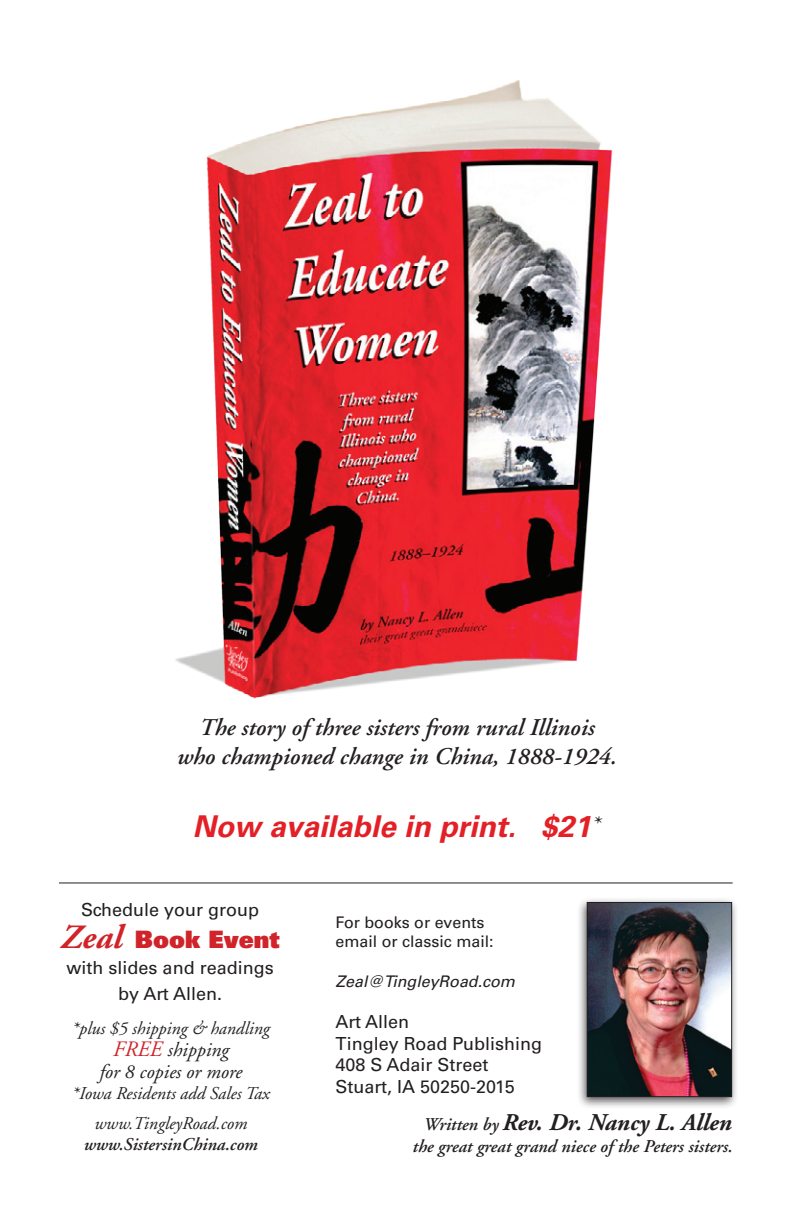
<style>
.page{position:relative;width:792px;height:1224px;background:#fff}
.page>*{position:absolute;margin:0;border:0;box-sizing:border-box;transform-origin:0 0}
.t1{font:italic 700 30px "Univers";color:#e32026}
.t2{font:italic 600 24px/28.8px "Adobe Garamond";color:#231f20;text-align:center}
.t3{font:italic 700 24px "Adobe Garamond";color:#231f20}
.t4{font:900 24px "Univers";color:#d1232a}
.t5{font:italic 20px/22px "Adobe Garamond";color:#231f20;text-align:center}
.t6{font:18px/21.6px "Univers";color:#231f20;text-align:center}
.t7{font:italic 18px/29.6px "Adobe Garamond";color:#231f20;text-align:center}
.t8{font:italic 600 18px "Adobe Garamond";color:#231f20}
.t9{font:16px/19.2px "Univers";color:#231f20}
.t10{font:italic 16px "Univers";color:#231f20}
.s1{font-family:"Adobe Garamond";font-weight:700;font-style:italic;font-size:34px}
.s2{font-size:22px;color:#d1232a}
.s3{font-weight:600;font-size:18px}
</style>
<div class="page">
<img style="left:175px;top:80px;width:438px;height:619px">
<div style="left:576px;top:896px;width:162px;height:213px;background:#231f20;opacity:.75"></div>
<img style="left:589px;top:904px;width:141px;height:191px">
<div style="left:587px;top:902px;width:145px;height:195px;border:1px solid #231f20"></div>
<hr style="left:59px;top:882px;width:674px;height:1px;background:#231f20">
<h2 class="t2" style="left:176px;top:714px;width:441px">The story of three sisters from rural Illinois<br>who championed change in China, 1888-1924.</h2>
<h1 class="t1" style="left:192px;top:808px;width:409px">Now available in print. $21<sup>*</sup></h1>
<p class="t6" style="left:81px;top:899px;width:179px">Schedule your group</p>
<h2 class="t4" style="left:61px;top:923px;width:221px"><span class="s1">Zeal</span> Book Event</h2>
<p class="t6" style="left:67px;top:954px;width:209px;line-height:26px">with slides and readings by Art Allen.</p>
<p class="t7" style="left:71px;top:1014px;width:199px">*plus $5 shipping &amp; handling</p>
<p class="t5" style="left:99px;top:1039px;width:144px"><span class="s2">FREE</span> shipping<br>for 8 copies or more</p>
<p class="t7" style="left:71px;top:1079px;width:200px">*Iowa Residents add Sales Tax www.TingleyRoad.com</p>
<p class="t8" style="left:83px;top:1135px;width:176px">www.SistersinChina.com</p>
<p class="t9" style="left:335px;top:913px;width:160px">For books or events email or classic mail:</p>
<p class="t10" style="left:335px;top:971px;width:181px">Zeal@TingleyRoad.com</p>
<p class="t6" style="left:335px;top:1011px;width:208px;text-align:left">Art Allen<br>Tingley Road Publishing<br>408 S Adair Street<br>Stuart, IA 50250-2015</p>
<h2 class="t3" style="left:423px;top:1110px;width:311px"><span class="s3">Written by</span> Rev. Dr. Nancy L. Allen</h2>
<p class="t8" style="left:412px;top:1136px;width:322px">the great great grand niece of the Peters sisters.</p>
</div>
